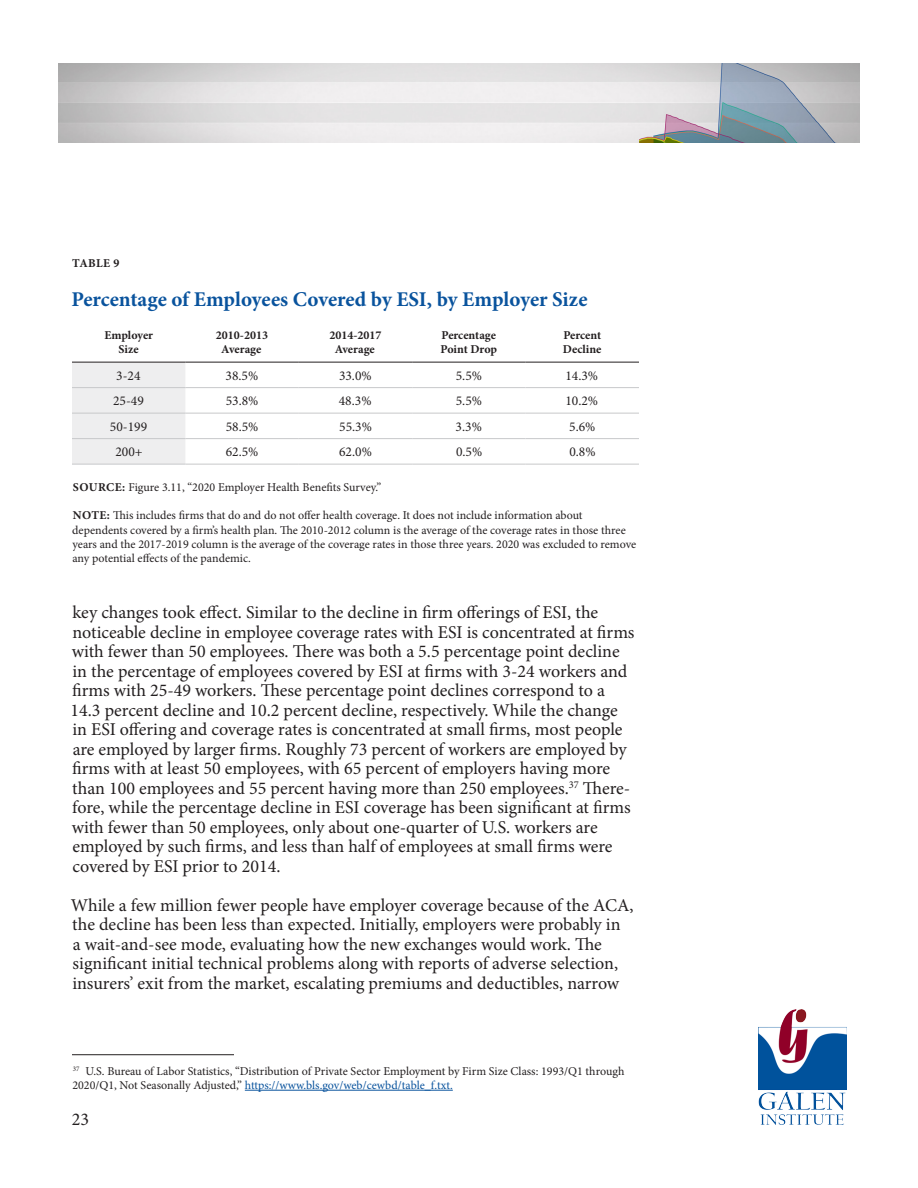
<style>
.page{position:relative;width:918px;height:1188px;background:#fff}
.page>*{position:absolute;margin:0;border:0;box-sizing:border-box;transform-origin:0 0}
.t1{font:700 21px "Minion Pro";letter-spacing:-.005em;color:#09539d}
.Body_Text___BODY{font:18px/19.5px "Minion Pro";color:#231f20}
.t2{font:13.5px "Minion Pro";color:#231f20}
.Endnote_First{font:12px/14.4px "Minion Pro";color:#231f20}
.t3{font:700 12px/14.4px "Minion Pro";color:#231f20;text-align:center}
.s1{font-weight:700}
.s2{color:#09539d}
</style>
<div class="page">
<img style="left:58px;top:63px;width:802px;height:79px">
<img style="left:758px;top:1009px;width:88px;height:116px">
<hr style="left:72px;top:1054px;width:162px;height:1px;background:#231f20">
<hr style="left:245px;top:1090px;width:208px;height:1px;background:#09539d">
<div style="left:72px;top:363px;width:113px;height:101px;background:#eeeeef"></div>
<hr style="left:72px;top:362px;width:113px;height:1px;background:#231f20">
<hr style="left:185px;top:362px;width:114px;height:1px;background:#231f20">
<hr style="left:299px;top:362px;width:113px;height:1px;background:#231f20">
<hr style="left:412px;top:362px;width:114px;height:1px;background:#231f20">
<hr style="left:526px;top:362px;width:113px;height:1px;background:#231f20">
<hr style="left:72px;top:413px;width:113px;height:1px;background:#c7c8ca">
<hr style="left:185px;top:413px;width:114px;height:1px;background:#c7c8ca">
<hr style="left:299px;top:413px;width:113px;height:1px;background:#c7c8ca">
<hr style="left:412px;top:413px;width:114px;height:1px;background:#c7c8ca">
<hr style="left:526px;top:413px;width:113px;height:1px;background:#c7c8ca">
<hr style="left:72px;top:438px;width:113px;height:1px;background:#c7c8ca">
<hr style="left:185px;top:438px;width:114px;height:1px;background:#c7c8ca">
<hr style="left:299px;top:438px;width:113px;height:1px;background:#c7c8ca">
<hr style="left:412px;top:438px;width:114px;height:1px;background:#c7c8ca">
<hr style="left:526px;top:438px;width:113px;height:1px;background:#c7c8ca">
<hr style="left:72px;top:464px;width:113px;height:1px;background:#c7c8ca">
<hr style="left:185px;top:464px;width:114px;height:1px;background:#c7c8ca">
<hr style="left:299px;top:464px;width:113px;height:1px;background:#c7c8ca">
<hr style="left:412px;top:464px;width:114px;height:1px;background:#c7c8ca">
<hr style="left:526px;top:464px;width:113px;height:1px;background:#c7c8ca">
<hr style="left:72px;top:387px;width:113px;height:1px;background:#c7c8ca">
<hr style="left:185px;top:387px;width:114px;height:1px;background:#c7c8ca">
<hr style="left:299px;top:387px;width:113px;height:1px;background:#c7c8ca">
<hr style="left:412px;top:387px;width:114px;height:1px;background:#c7c8ca">
<hr style="left:526px;top:387px;width:113px;height:1px;background:#c7c8ca">
<p class="t3" style="left:72px;top:256px;width:49px">TABLE 9</p>
<p class="t1" style="left:72px;top:284px;width:517px">Percentage of Employees Covered by ESI, by Employer Size</p>
<p class="t3" style="left:104px;top:328px;width:50px">Employer<br>Size</p>
<p class="t3" style="left:216px;top:328px;width:54px">2010-2013<br>Average</p>
<p class="t3" style="left:330px;top:328px;width:54px">2014-2017<br>Average</p>
<p class="t3" style="left:441px;top:328px;width:58px;text-align:left">Percentage<br>Point Drop</p>
<p class="t3" style="left:563px;top:328px;width:40px;text-align:left">Percent<br>Decline</p>
<p class="t2" style="left:116px;top:366px;width:26px">3-24</p>
<p class="t2" style="left:226px;top:366px;width:34px">38.5%</p>
<p class="t2" style="left:339px;top:366px;width:34px">33.0%</p>
<p class="t2" style="left:456px;top:366px;width:28px">5.5%</p>
<p class="t2" style="left:565px;top:366px;width:34px">14.3%</p>
<p class="t2" style="left:113px;top:392px;width:32px">25-49</p>
<p class="t2" style="left:226px;top:392px;width:34px">53.8%</p>
<p class="t2" style="left:339px;top:392px;width:34px">48.3%</p>
<p class="t2" style="left:456px;top:392px;width:28px">5.5%</p>
<p class="t2" style="left:565px;top:392px;width:34px">10.2%</p>
<p class="t2" style="left:110px;top:417px;width:39px">50-199</p>
<p class="t2" style="left:226px;top:417px;width:34px">58.5%</p>
<p class="t2" style="left:339px;top:417px;width:34px">55.3%</p>
<p class="t2" style="left:456px;top:417px;width:28px">3.3%</p>
<p class="t2" style="left:569px;top:417px;width:28px">5.6%</p>
<p class="t2" style="left:115px;top:443px;width:29px">200+</p>
<p class="t2" style="left:226px;top:443px;width:34px">62.5%</p>
<p class="t2" style="left:339px;top:443px;width:34px">62.0%</p>
<p class="t2" style="left:456px;top:443px;width:28px">0.5%</p>
<p class="t2" style="left:569px;top:443px;width:28px">0.8%</p>
<p class="Endnote_First" style="left:73px;top:480px;width:310px"><span class="s1">SOURCE:</span> Figure 3.11, “2020 Employer Health Benefits Survey.”</p>
<p class="Endnote_First" style="left:72px;top:508px;width:565px"><span class="s1">NOTE:</span> This includes firms that do and do not offer health coverage. It does not include information about dependents covered by a firm’s health plan. The 2010-2012 column is the average of the coverage rates in those three years and the 2017-2019 column is the average of the coverage rates in those three years. 2020 was excluded to remove any potential effects of the pandemic.</p>
<p class="Body_Text___BODY" style="left:71px;top:603px;width:565px">key changes took effect. Similar to the decline in firm offerings of ESI, the noticeable decline in employee coverage rates with ESI is concentrated at firms with fewer than 50 employees. There was both a 5.5 percentage point decline in the percentage of employees covered by ESI at firms with 3-24 workers and firms with 25-49 workers. These percentage point declines correspond to a 14.3 percent decline and 10.2 percent decline, respectively. While the change in ESI offering and coverage rates is concentrated at small firms, most people are employed by larger firms. Roughly 73 percent of workers are employed by firms with at least 50 employees, with 65 percent of employers having more than 100 employees and 55 percent having more than 250 employees.<sup>37</sup> There&shy;fore, while the percentage decline in ESI coverage has been significant at firms with fewer than 50 employees, only about one-quarter of U.S. workers are employed by such firms, and less than half of employees at small firms were covered by ESI prior to 2014.</p>
<p class="Body_Text___BODY" style="left:71px;top:895px;width:564px">While a few million fewer people have employer coverage because of the ACA, the decline has been less than expected. Initially, employers were probably in<br>a wait-and-see mode, evaluating how the new exchanges would work. The significant initial technical problems along with reports of adverse selection, insurers’ exit from the market, escalating premiums and deductibles, narrow</p>
<p class="Endnote_First" style="left:72px;top:1064px;width:554px"><sup>37</sup> U.S. Bureau of Labor Statistics, “Distribution of Private Sector Employment by Firm Size Class: 1993/Q1 through<br>2020/Q1, Not Seasonally Adjusted,” <span class="s2">https://www.bls.gov/web/cewbd/table_f.txt.</span></p>
<p class="Body_Text___BODY" style="left:72px;top:1110px;width:19px">23</p>
</div>
